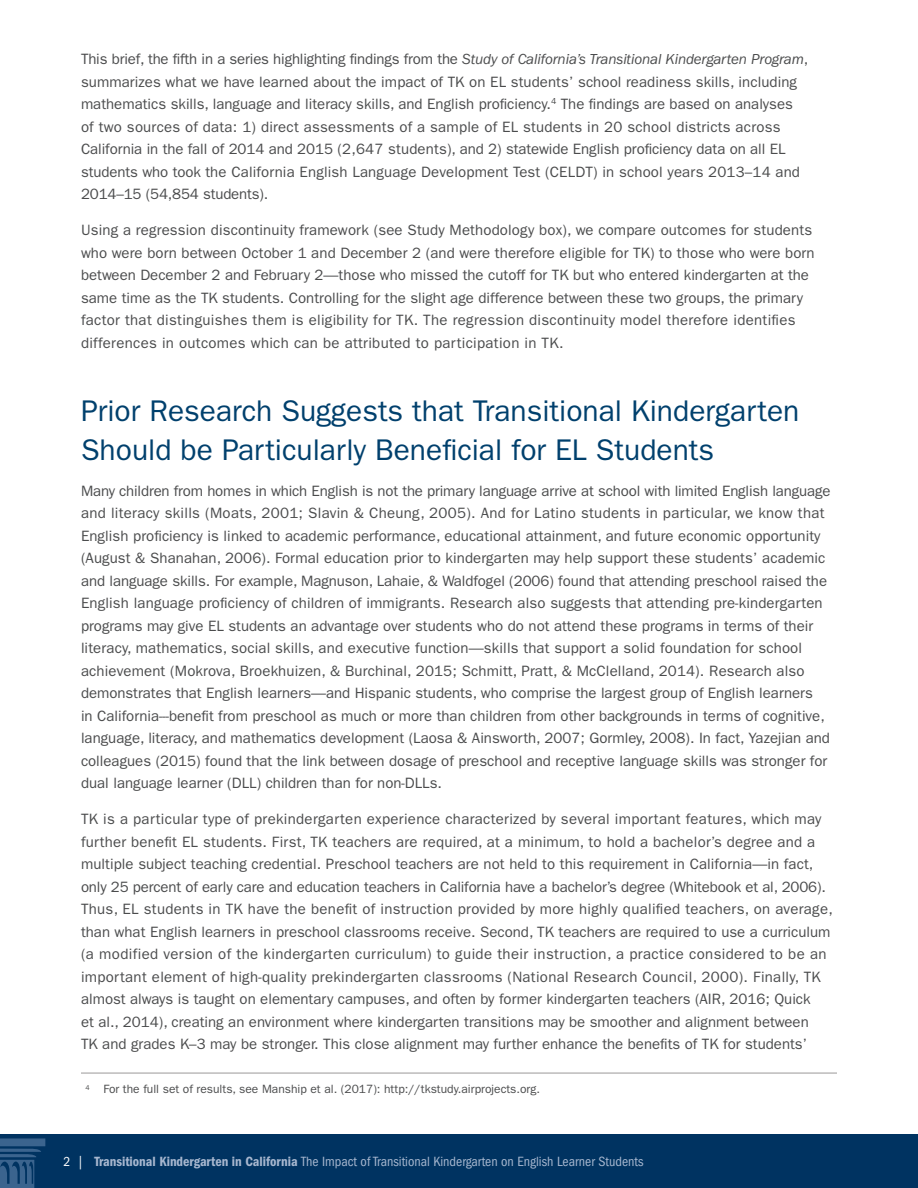
<style>
.page{position:relative;width:918px;height:1188px;background:#fff}
.page>*{position:absolute;margin:0;border:0;box-sizing:border-box;transform-origin:0 0}
.Header_1{font:30px/39px "ITC Franklin Gothic Std";color:#00406d}
.Paragraphs{font:15px/22.5px "ITC Franklin Gothic Std";letter-spacing:.005em;color:#4b4c4d}
.t1{font:condensed 13.8px "ITC Franklin Gothic Std";color:#a7b7cf}
.Footnote_1{font:12px "ITC Franklin Gothic Std";color:#4b4c4d}
.s1{font-style:italic}
.s2{font-size:13.5px;color:#fff}
.s3{font-family:"ITC Franklin Gothic Std Dm Cd";font-stretch:normal}
</style>
<div class="page">
<div style="left:0;top:1134px;width:918px;height:54px;background:#003361"></div>
<svg style="left:0;top:1138px;width:45px;height:50px"></svg>
<hr style="left:81px;top:1073px;width:756px;height:1px;background:#9a9899">
<p class="Paragraphs" style="left:81px;top:48px;width:729px">This brief, the fifth in a series highlighting findings from the <span class="s1">Study of California’s Transitional Kindergarten Program</span>, summarizes what we have learned about the impact of TK on EL students’ school readiness skills, including mathematics skills, language and literacy skills, and English proficiency.<sup>4</sup> The findings are based on analyses of two sources of data: 1) direct assessments of a sample of EL students in 20 school districts across California in the fall of 2014 and 2015 (2,647 students), and 2) statewide English proficiency data on all EL students who took the California English Language Development Test (CELDT) in school years 2013–14 and 2014–15 (54,854 students).</p>
<p class="Paragraphs" style="left:81px;top:219px;width:735px">Using a regression discontinuity framework (see Study Methodology box), we compare outcomes for students who were born between October 1 and December 2 (and were therefore eligible for TK) to those who were born between December 2 and February 2—those who missed the cutoff for TK but who entered kindergarten at the same time as the TK students. Controlling for the slight age difference between these two groups, the primary factor that distinguishes them is eligibility for TK. The regression discontinuity model therefore identifies differences in outcomes which can be attributed to participation in TK.</p>
<p class="Header_1" style="left:81px;top:391px;width:720px">Prior Research Suggests that Transitional Kindergarten<br>Should be Particularly Beneficial for EL Students</p>
<p class="Paragraphs" style="left:81px;top:479px;width:751px">Many children from homes in which English is not the primary language arrive at school with limited English language and literacy skills (Moats, 2001; Slavin &amp; Cheung, 2005). And for Latino students in particular, we know that English proficiency is linked to academic performance, educational attainment, and future economic opportunity (August &amp; Shanahan, 2006). Formal education prior to kindergarten may help support these students’ academic and language skills. For example, Magnuson, Lahaie, &amp; Waldfogel (2006) found that attending preschool raised the English language proficiency of children of immigrants. Research also suggests that attending pre-kindergarten programs may give EL students an advantage over students who do not attend these programs in terms of their literacy, mathematics, social skills, and executive function—skills that support a solid foundation for school achievement (Mokrova, Broekhuizen, &amp; Burchinal, 2015; Schmitt, Pratt, &amp; McClelland, 2014). Research also demonstrates that English learners—and Hispanic students, who comprise the largest group of English learners<br>in California---benefit from preschool as much or more than children from other backgrounds in terms of cognitive, language, literacy, and mathematics development (Laosa &amp; Ainsworth, 2007; Gormley, 2008). In fact, Yazejian and colleagues (2015) found that the link between dosage of preschool and receptive language skills was stronger for dual language learner (DLL) children than for non-DLLs.</p>
<p class="Paragraphs" style="left:81px;top:808px;width:753px">TK is a particular type of prekindergarten experience characterized by several important features, which may further benefit EL students. First, TK teachers are required, at a minimum, to hold a bachelor’s degree and a multiple subject teaching credential. Preschool teachers are not held to this requirement in California—in fact, only 25 percent of early care and education teachers in California have a bachelor’s degree (Whitebook et al, 2006).<br>Thus, EL students in TK have the benefit of instruction provided by more highly qualified teachers, on average, than what English learners in preschool classrooms receive. Second, TK teachers are required to use a curriculum (a modified version of the kindergarten curriculum) to guide their instruction, a practice considered to be an important element of high-quality prekindergarten classrooms (National Research Council, 2000). Finally, TK almost always is taught on elementary campuses, and often by former kindergarten teachers (AIR, 2016; Quick<br>et al., 2014), creating an environment where kindergarten transitions may be smoother and alignment between<br>TK and grades K–3 may be stronger. This close alignment may further enhance the benefits of TK for students’</p>
<p class="Footnote_1" style="left:85px;top:1083px;width:456px"><sup>4</sup> For the full set of results, see Manship et al. (2017): http://tkstudy.airprojects.org.</p>
<p class="t1" style="left:64px;top:1153px;width:581px"><span class="s2">2 |</span> <span class="s3">Transitional Kindergarten in California</span> The Impact of Transitional Kindergarten on English Learner Students</p>
</div>
